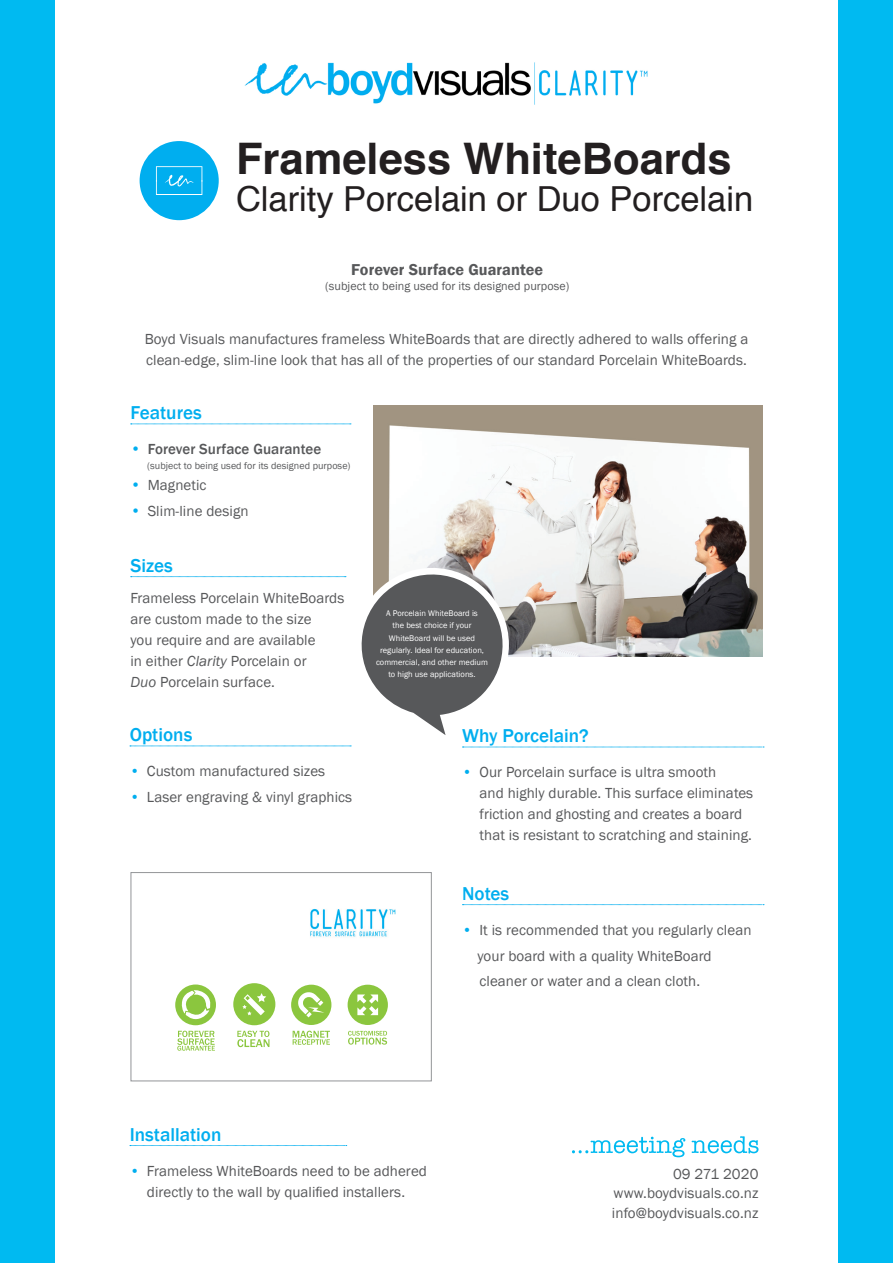
<style>
.page{position:relative;width:893px;height:1263px;background:#fff}
.page>*{position:absolute;margin:0;border:0;box-sizing:border-box;transform-origin:0 0}
.t1{font:700 43.5px "Helvetica";color:#231f20}
.t2{font:34.5px "Helvetica";color:#231f20}
.Sub_Header_A{font:500 19.2px "Franklin Gothic";color:#00aeef}
.Body_Copy{font:600 16.2px "Franklin Gothic";letter-spacing:.005em;color:#57585a}
.Body_Copy-2{font:15px/21px "Franklin Gothic";letter-spacing:.005em;color:#57585a}
.Body_Copy-3{font:500 15px "Franklin Gothic";letter-spacing:.005em;color:#57585a}
.Body_Copy-4{font:12px "Franklin Gothic";letter-spacing:.005em;color:#57585a}
.Body_Copy-5{font:10.05px "Franklin Gothic";letter-spacing:.005em;color:#57585a}
.Body_Copy-6{font:8.4px/12.1px "Franklin Gothic";letter-spacing:.005em;color:#fff;text-align:center}
.s1{font-size:15.6px;color:#00aeef}
.s2{font-weight:500;font-size:15.6px;color:#00aeef}
.s3{font-style:italic}
.s4{font-weight:500;color:#00aeef}
.s5{color:#00aeef}
</style>
<div class="page">
<div style="left:0;top:0;width:54px;height:1263px;background:#00baf1"></div>
<div style="left:839px;top:0;width:54px;height:1263px;background:#00baf1"></div>
<img style="left:244px;top:62px;width:404px;height:43px">
<svg style="left:131px;top:576px;width:215px;height:1px"></svg>
<img style="left:373px;top:405px;width:390px;height:252px">
<img style="left:175px;top:983px;width:213px;height:65px">
<div style="left:131px;top:872px;width:301px;height:209px;border:1px solid #939598"></div>
<img style="left:310px;top:909px;width:86px;height:28px">
<div style="left:291px;top:985px;width:40px;height:40px;background:#8bc63e;border-radius:50%"></div>
<svg style="left:298px;top:992px;width:26px;height:25px"></svg>
<svg style="left:293px;top:1031px;width:37px;height:14px"></svg>
<svg style="left:177px;top:1031px;width:38px;height:20px"></svg>
<div style="left:175px;top:984px;width:41px;height:41px;background:#8bc63e;border-radius:50%"></div>
<svg style="left:180px;top:989px;width:32px;height:31px"></svg>
<div style="left:233px;top:983px;width:42px;height:42px;background:#8bc63e;border-radius:50%"></div>
<svg style="left:242px;top:993px;width:24px;height:22px"></svg>
<svg style="left:237px;top:1031px;width:32px;height:16px"></svg>
<svg style="left:348px;top:1031px;width:39px;height:14px"></svg>
<div style="left:348px;top:985px;width:40px;height:40px;background:#8bc63e;border-radius:50%"></div>
<svg style="left:357px;top:994px;width:21px;height:21px"></svg>
<svg style="left:131px;top:424px;width:220px;height:1px"></svg>
<svg style="left:572px;top:1136px;width:186px;height:21px"></svg>
<svg style="left:462px;top:904px;width:302px;height:1px"></svg>
<svg style="left:130px;top:746px;width:221px;height:1px"></svg>
<svg style="left:130px;top:1145px;width:217px;height:1px"></svg>
<div style="left:140px;top:141px;width:79px;height:79px;background:#00aeef;border-radius:50%"></div>
<svg style="left:156px;top:166px;width:46px;height:29px"></svg>
<svg style="left:462px;top:747px;width:302px;height:1px"></svg>
<svg style="left:361px;top:567px;width:149px;height:168px"></svg>
<p class="t1" style="left:236px;top:123px;width:497px">Frameless WhiteBoards</p>
<p class="t2" style="left:236px;top:172px;width:519px">Clarity Porcelain or Duo Porcelain</p>
<p class="Body_Copy" style="left:351px;top:260px;width:193px">Forever Surface Guarantee</p>
<p class="Body_Copy-4" style="left:325px;top:278px;width:246px">(subject to being used for its designed purpose)</p>
<p class="Body_Copy-2" style="left:145px;top:329px;width:605px">Boyd Visuals manufactures frameless WhiteBoards that are directly adhered to walls offering a clean-edge, slim-line look that has all of the properties of our standard Porcelain WhiteBoards.</p>
<p class="Sub_Header_A" style="left:130px;top:401px;width:73px">Features</p>
<p class="Body_Copy-3" style="left:130px;top:440px;width:192px"><span class="s1">•</span> Forever Surface Guarantee</p>
<p class="Body_Copy-2" style="left:130px;top:475px;width:78px"><span class="s2">•</span> Magnetic</p>
<p class="Body_Copy-2" style="left:130px;top:501px;width:120px"><span class="s2">•</span> Slim-line design</p>
<p class="Body_Copy-5" style="left:147px;top:459px;width:205px">(subject to being used for its designed purpose)</p>
<p class="Sub_Header_A" style="left:130px;top:553px;width:44px">Sizes</p>
<p class="Body_Copy-2" style="left:130px;top:587px;width:215px">Frameless Porcelain WhiteBoards are custom made to the size<br>you require and are available<br>in either <span class="s3">Clarity</span> Porcelain or<br><span class="s3">Duo</span> Porcelain surface.</p>
<p class="Sub_Header_A" style="left:130px;top:723px;width:64px">Options</p>
<p class="Body_Copy-2" style="left:130px;top:761px;width:197px"><span class="s4">•</span> Custom manufactured sizes</p>
<p class="Body_Copy-2" style="left:130px;top:787px;width:224px"><span class="s5">•</span> Laser engraving &amp; vinyl graphics</p>
<p class="Body_Copy-6" style="left:376px;top:607px;width:114px">A Porcelain WhiteBoard is<br>the best choice if your<br>WhiteBoard will be used regularly. Ideal for education, commercial, and other medium to high use applications.</p>
<p class="Sub_Header_A" style="left:462px;top:724px;width:128px">Why Porcelain?</p>
<p class="Body_Copy-2" style="left:479px;top:762px;width:275px;text-indent:-17px"><span class="s4">•</span> Our Porcelain surface is ultra smooth<br>and highly durable. This surface eliminates friction and ghosting and creates a board that is resistant to scratching and staining.</p>
<p class="Sub_Header_A" style="left:462px;top:881px;width:49px">Notes</p>
<p class="Body_Copy-2" style="left:477px;top:918px;width:275px;line-height:25.5px;text-indent:-15px"><span class="s4">•</span> It is recommended that you regularly clean your board with a quality WhiteBoard cleaner or water and a clean cloth.</p>
<p class="Sub_Header_A" style="left:130px;top:1122px;width:93px">Installation</p>
<p class="Body_Copy-2" style="left:130px;top:1161px;width:299px;text-align:center"><span class="s4">•</span> Frameless WhiteBoards need to be adhered directly to the wall by qualified installers.</p>
<p class="Body_Copy-2" style="left:612px;top:1164px;width:148px;line-height:19.5px;text-align:justify;text-indent:61px">09 271 2020 www.boydvisuals.co.nz info@boydvisuals.co.nz</p>
</div>
